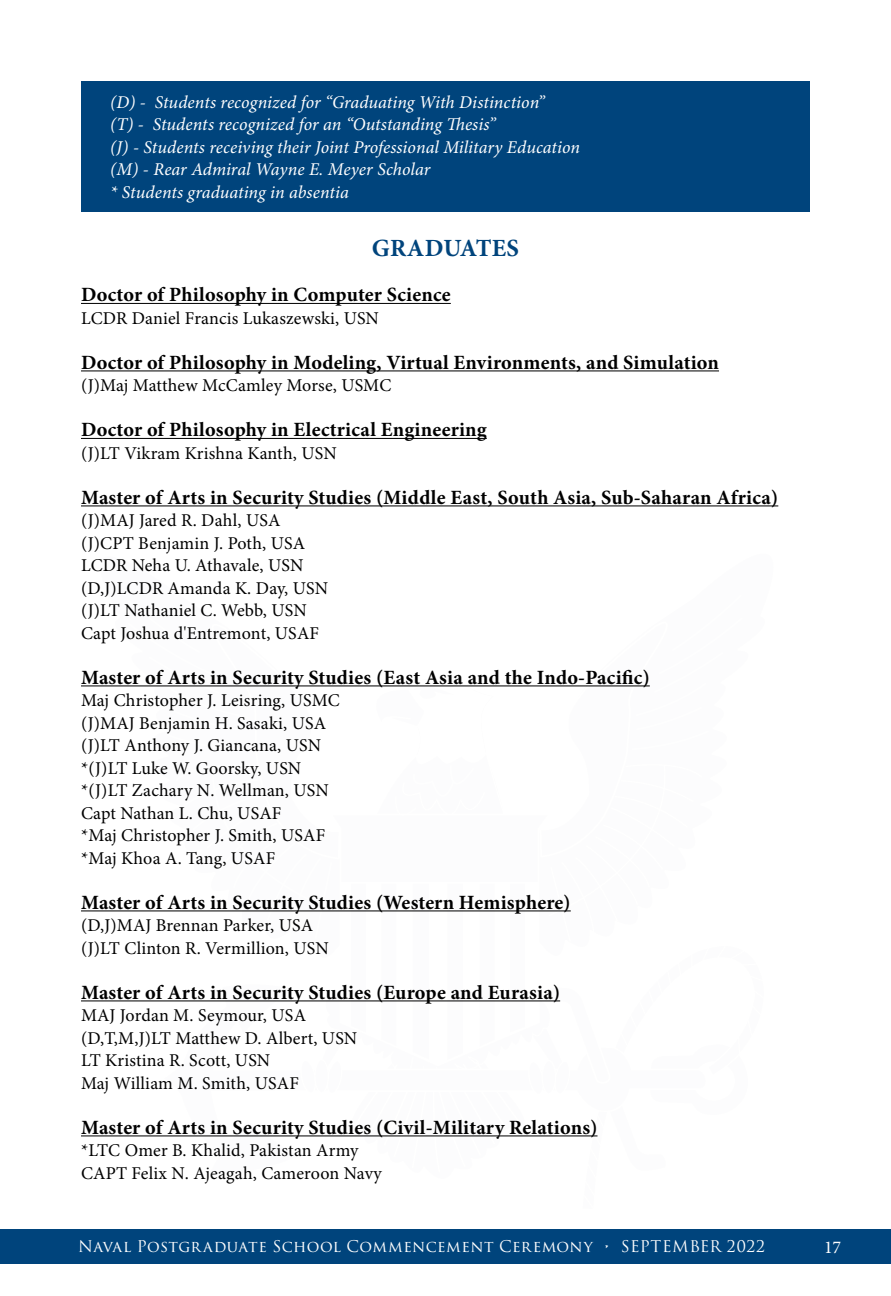
<style>
.page{position:relative;width:891px;height:1296px;background:#fff}
.page>*{position:absolute;margin:0;border:0;box-sizing:border-box;transform-origin:0 0}
.t1{font:700 24.75px "Minion Pro";letter-spacing:.01em;color:#00447c}
.t2{font:700 20.25px "Minion Pro";letter-spacing:.01em;color:#000}
.t3{font:18px "Minion Pro";letter-spacing:.005em;color:#000}
.t4{font:italic 18px "Minion Pro";color:#fff}
.t5{font:18px "Minion Pro";color:#fff}
.t6{font:15.75px "Trajan Pro 3";letter-spacing:.02em;color:#fff}
</style>
<div class="page">
<svg style="left:128px;top:686px;width:522px;height:451px"></svg>
<div style="left:0;top:1230px;width:891px;height:34px;background:#00447c"></div>
<hr style="left:81px;top:303px;width:370px;height:1px;background:#000">
<hr style="left:81px;top:370px;width:638px;height:1px;background:#000">
<hr style="left:81px;top:438px;width:406px;height:1px;background:#000">
<hr style="left:81px;top:505px;width:697px;height:1px;background:#000">
<hr style="left:81px;top:685px;width:569px;height:1px;background:#000">
<hr style="left:81px;top:910px;width:490px;height:1px;background:#000">
<hr style="left:81px;top:1000px;width:479px;height:1px;background:#000">
<hr style="left:81px;top:1135px;width:517px;height:1px;background:#000">
<div style="left:81px;top:81px;width:729px;height:130px;background:#00447c"></div>
<p class="t4" style="left:110px;top:91px;width:436px">(D) - Students recognized for “Graduating With Distinction”</p>
<p class="t4" style="left:110px;top:114px;width:387px">(T) - Students recognized for an “Outstanding Thesis”</p>
<p class="t4" style="left:110px;top:136px;width:471px">(J) - Students receiving their Joint Professional Military Education</p>
<p class="t4" style="left:110px;top:159px;width:322px">(M) - Rear Admiral Wayne E. Meyer Scholar</p>
<p class="t4" style="left:110px;top:181px;width:240px">* Students graduating in absentia</p>
<p class="t1" style="left:372px;top:231px;width:149px">GRADUATES</p>
<p class="t2" style="left:81px;top:281px;width:371px">Doctor of Philosophy in Computer Science</p>
<p class="t3" style="left:81px;top:306px;width:300px">LCDR Daniel Francis Lukaszewski, USN</p>
<p class="t2" style="left:81px;top:348px;width:640px">Doctor of Philosophy in Modeling, Virtual Environments, and Simulation</p>
<p class="t3" style="left:81px;top:374px;width:312px">(J)Maj Matthew McCamley Morse, USMC</p>
<p class="t2" style="left:81px;top:416px;width:407px">Doctor of Philosophy in Electrical Engineering</p>
<p class="t3" style="left:81px;top:441px;width:257px">(J)LT Vikram Krishna Kanth, USN</p>
<p class="t2" style="left:81px;top:483px;width:699px">Master of Arts in Security Studies (Middle East, South Asia, Sub-Saharan Africa)</p>
<p class="t3" style="left:81px;top:509px;width:201px">(J)MAJ Jared R. Dahl, USA</p>
<p class="t3" style="left:81px;top:531px;width:226px">(J)CPT Benjamin J. Poth, USA</p>
<p class="t3" style="left:81px;top:554px;width:224px">LCDR Neha U. Athavale, USN</p>
<p class="t3" style="left:81px;top:576px;width:249px">(D,J)LCDR Amanda K. Day, USN</p>
<p class="t3" style="left:81px;top:599px;width:227px">(J)LT Nathaniel C. Webb, USN</p>
<p class="t3" style="left:81px;top:621px;width:240px">Capt Joshua d'Entremont, USAF</p>
<p class="t2" style="left:81px;top:663px;width:570px">Master of Arts in Security Studies (East Asia and the Indo-Pacific)</p>
<p class="t3" style="left:81px;top:689px;width:260px">Maj Christopher J. Leisring, USMC</p>
<p class="t3" style="left:81px;top:711px;width:247px">(J)MAJ Benjamin H. Sasaki, USA</p>
<p class="t3" style="left:81px;top:734px;width:242px">(J)LT Anthony J. Giancana, USN</p>
<p class="t3" style="left:81px;top:756px;width:222px">*(J)LT Luke W. Goorsky, USN</p>
<p class="t3" style="left:81px;top:779px;width:249px">*(J)LT Zachary N. Wellman, USN</p>
<p class="t3" style="left:81px;top:801px;width:202px">Capt Nathan L. Chu, USAF</p>
<p class="t3" style="left:81px;top:824px;width:246px">*Maj Christopher J. Smith, USAF</p>
<p class="t3" style="left:81px;top:846px;width:196px">*Maj Khoa A. Tang, USAF</p>
<p class="t2" style="left:81px;top:888px;width:491px">Master of Arts in Security Studies (Western Hemisphere)</p>
<p class="t3" style="left:81px;top:914px;width:234px">(D,J)MAJ Brennan Parker, USA</p>
<p class="t3" style="left:81px;top:936px;width:249px">(J)LT Clinton R. Vermillion, USN</p>
<p class="t2" style="left:81px;top:978px;width:481px">Master of Arts in Security Studies (Europe and Eurasia)</p>
<p class="t3" style="left:81px;top:1004px;width:227px">MAJ Jordan M. Seymour, USA</p>
<p class="t3" style="left:81px;top:1026px;width:278px">(D,T,M,J)LT Matthew D. Albert, USN</p>
<p class="t3" style="left:81px;top:1049px;width:191px">LT Kristina R. Scott, USN</p>
<p class="t3" style="left:81px;top:1071px;width:219px">Maj William M. Smith, USAF</p>
<p class="t2" style="left:81px;top:1113px;width:518px">Master of Arts in Security Studies (Civil-Military Relations)</p>
<p class="t3" style="left:81px;top:1139px;width:279px">*LTC Omer B. Khalid, Pakistan Army</p>
<p class="t3" style="left:81px;top:1161px;width:302px">CAPT Felix N. Ajeagah, Cameroon Navy</p>
<p class="t6" style="left:78px;top:1236px;width:689px">Naval Postgraduate School Commencement Ceremony • SEPTEMBER 2022</p>
<p class="t5" style="left:824px;top:1235px;width:18px">17</p>
</div>
